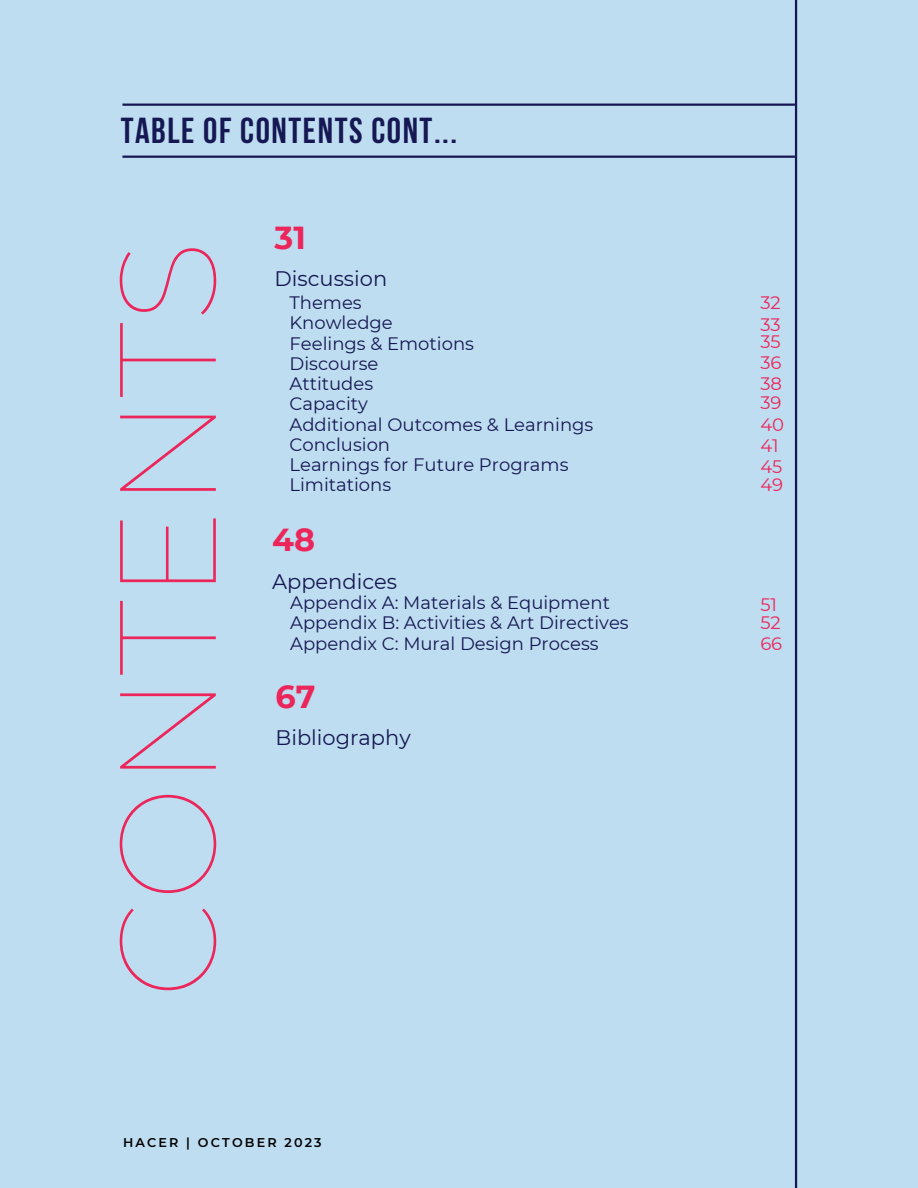
<style>
.page{position:relative;width:918px;height:1188px;background:#beddf0}
.page>*{position:absolute;margin:0;border:0;box-sizing:border-box;transform-origin:0 0}
.t1{font:100 136.65px "Montserrat";color:#ec255a}
.t2{font:700 36px "Bebas Neue";letter-spacing:.045em;color:#161853}
.t3{font:700 31.8px "Montserrat";color:#ec255a}
.t4{font:21px "Montserrat";color:#161853}
.t5{font:18px "Montserrat";color:#161853}
.t6{font:18px "Montserrat";color:#ec255a}
.t7{font:600 12.75px "Montserrat";letter-spacing:.17em;color:#000001}
</style>
<div class="page">
<hr style="left:795px;top:0;width:2px;height:1188px;background:#161853">
<hr style="left:122px;top:156px;width:673px;height:2px;background:#161853">
<hr style="left:122px;top:104px;width:673px;height:2px;background:#161853">
<p class="t2" style="left:121px;top:116px;width:338px">TABLE OF CONTENTS CONT...</p>
<p class="t1" style="left:84px;top:998px;width:759px;rotate:-90deg">CONTENTS</p>
<p class="t3" style="left:275px;top:218px;width:33px">31</p>
<p class="t4" style="left:275px;top:266px;width:114px">Discussion</p>
<p class="t5" style="left:290px;top:292px;width:74px">Themes</p>
<p class="t5" style="left:290px;top:312px;width:105px">Knowledge</p>
<p class="t5" style="left:290px;top:332px;width:186px">Feelings &amp; Emotions</p>
<p class="t5" style="left:290px;top:352px;width:90px">Discourse</p>
<p class="t5" style="left:290px;top:373px;width:85px">Attitudes</p>
<p class="t5" style="left:290px;top:393px;width:80px">Capacity</p>
<p class="t5" style="left:290px;top:413px;width:305px">Additional Outcomes &amp; Learnings</p>
<p class="t5" style="left:290px;top:433px;width:102px">Conclusion</p>
<p class="t5" style="left:290px;top:454px;width:280px">Learnings for Future Programs</p>
<p class="t5" style="left:290px;top:474px;width:103px">Limitations</p>
<p class="t3" style="left:272px;top:521px;width:44px">48</p>
<p class="t4" style="left:272px;top:568px;width:127px">Appendices</p>
<p class="t5" style="left:290px;top:592px;width:321px">Appendix A: Materials &amp; Equipment</p>
<p class="t5" style="left:290px;top:612px;width:340px">Appendix B: Activities &amp; Art Directives</p>
<p class="t5" style="left:290px;top:632px;width:310px">Appendix C: Mural Design Process</p>
<p class="t3" style="left:276px;top:677px;width:41px">67</p>
<p class="t4" style="left:276px;top:725px;width:137px">Bibliography</p>
<p class="t7" style="left:123px;top:1135px;width:200px">HACER | OCTOBER 2023</p>
<p class="t6" style="left:760px;top:292px;width:22px">32</p>
<p class="t6" style="left:760px;top:313px;width:22px">33</p>
<p class="t6" style="left:760px;top:331px;width:22px">35</p>
<p class="t6" style="left:760px;top:352px;width:23px">36</p>
<p class="t6" style="left:760px;top:372px;width:23px">38</p>
<p class="t6" style="left:760px;top:392px;width:23px">39</p>
<p class="t6" style="left:760px;top:413px;width:25px">40</p>
<p class="t6" style="left:760px;top:434px;width:20px">41</p>
<p class="t6" style="left:760px;top:456px;width:24px">45</p>
<p class="t6" style="left:760px;top:474px;width:24px">49</p>
<p class="t6" style="left:760px;top:594px;width:18px">51</p>
<p class="t6" style="left:760px;top:612px;width:22px">52</p>
<p class="t6" style="left:760px;top:632px;width:23px">66</p>
</div>
